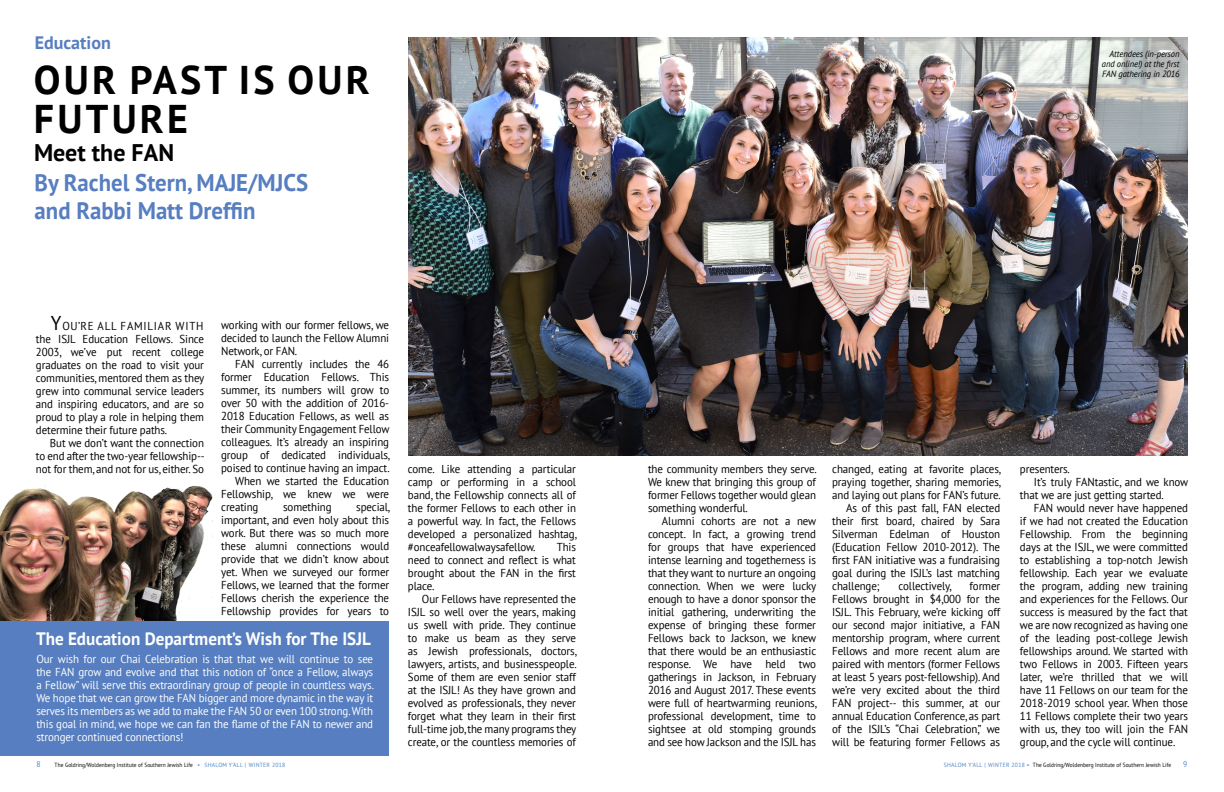
<style>
.page{position:relative;width:1224px;height:792px;background:#fff}
.page>*{position:absolute;margin:0;border:0;box-sizing:border-box;transform-origin:0 0}
.t1{font:700 40px/39px "PT Sans";letter-spacing:.08em;color:#000}
.t2{font:700 24px/28.8px "PT Sans";color:#567ec0;scale:.95 1}
.t3{font:700 24px "PT Sans";color:#000}
.t4{font:700 18px "PT Sans";color:#fff;scale:.95 1}
.t5{font:700 18px "PT Sans";color:#567ec0}
.t6{font:11.5px/13px "PT Sans";letter-spacing:-.01em;color:#000;text-align:justify;scale:.95 1}
.t7{font:11.5px/13px "PT Sans";letter-spacing:-.01em;color:#fff;text-align:justify;scale:.95 1}
.t8{font:italic 9px/10px "PT Sans";letter-spacing:-.01em;color:#000;text-align:justify;scale:.95 1}
.t9{font:8px "PT Sans";color:#4f84c4;scale:.95 1}
.t10{font:6px "PT Sans";letter-spacing:.01em;color:#000;scale:.9 1}
.s1{font-size:20px}
.s2{color:#4f84c4}
</style>
<div class="page">
<img style="left:408px;top:37px;width:780px;height:419px">
<img style="left:0;top:485px;width:212px;height:137px">
<div style="left:0;top:622px;width:389px;height:134px;background:#567ec0"></div>
<h3 class="t5" style="left:35px;top:31px;width:78px">Education</h3>
<h1 class="t1" style="left:34px;top:60px;width:337px">OUR PAST IS OUR<br>FUTURE</h1>
<h2 class="t3" style="left:34px;top:137px;width:142px">Meet the FAN</h2>
<h2 class="t2" style="left:35px;top:167px;width:289px">By Rachel Stern, MAJE/MJCS and Rabbi Matt Dreffin</h2>
<p class="t6" style="left:36px;top:319px;width:179px;text-indent:15px"><span class="s1">Y</span>OU’RE ALL FAMILIAR WITH the ISJL Education Fellows. Since 2003, we’ve put recent college graduates on the road to visit your communities, mentored them as they grew into communal service leaders and inspiring educators, and are so proud to play a role in helping them determine their future paths.</p>
<p class="t6" style="left:36px;top:436px;width:179px;text-indent:14px">But we don’t want the connection to end after the two-year fellowship-- not for them, and not for us, either. So</p>
<p class="t6" style="left:221px;top:318px;width:178px">working with our former fellows, we decided to launch the Fellow Alumni Network, or FAN.</p>
<p class="t6" style="left:235px;top:357px;width:164px">FAN currently includes the 46</p>
<p class="t6" style="left:221px;top:370px;width:178px">former Education Fellows. This</p>
<p class="t6" style="left:221px;top:383px;width:178px">summer, its numbers will grow to</p>
<p class="t6" style="left:221px;top:396px;width:178px">over 50 with the addition of 2016-</p>
<p class="t6" style="left:221px;top:409px;width:178px">2018 Education Fellows, as well as</p>
<p class="t6" style="left:221px;top:422px;width:179px">their Community Engagement Fellow</p>
<p class="t6" style="left:221px;top:435px;width:178px">colleagues. It’s already an inspiring</p>
<p class="t6" style="left:221px;top:448px;width:179px">group of dedicated individuals,</p>
<p class="t6" style="left:221px;top:461px;width:179px">poised to continue having an impact.</p>
<p class="t6" style="left:235px;top:474px;width:164px">When we started the Education</p>
<p class="t6" style="left:221px;top:487px;width:178px">Fellowship, we knew we were</p>
<p class="t6" style="left:221px;top:500px;width:41px">creating</p>
<p class="t6" style="left:283px;top:500px;width:53px">something</p>
<p class="t6" style="left:221px;top:500px;width:179px;text-indent:135px">special, important, and even holy about this work. But there was so much more these alumni connections would provide that we didn’t know about yet. When we surveyed our former Fellows, we learned that the former Fellows cherish the experience the Fellowship provides for years to</p>
<h3 class="t4" style="left:36px;top:626px;width:354px">The Education Department’s Wish for The ISJL</h3>
<p class="t7" style="left:36px;top:652px;width:357px">Our wish for our Chai Celebration is that that we will continue to see the FAN grow and evolve and that this notion of “once a Fellow, always a Fellow” will serve this extraordinary group of people in countless ways.<br>We hope that we can grow the FAN bigger and more dynamic in the way it serves its members as we add to make the FAN 50 or even 100 strong. With this goal in mind, we hope we can fan the flame of the FAN to newer and stronger continued connections!</p>
<p class="t6" style="left:408px;top:462px;width:179px">come. Like attending a particular camp or performing in a school band, the Fellowship connects all of the former Fellows to each other in a powerful way. In fact, the Fellows developed a personalized hashtag, #onceafellowalwaysafellow.</p>
<p class="t6" style="left:408px;top:540px;width:178px;text-indent:149px">This need to connect and reflect is what brought about the FAN in the first place.</p>
<p class="t6" style="left:408px;top:592px;width:179px;text-indent:14px">Our Fellows have represented the ISJL so well over the years, making us swell with pride. They continue to make us beam as they serve as Jewish professionals, doctors, lawyers, artists, and businesspeople.<br>Some of them are even senior staff at the ISJL! As they have grown and evolved as professionals, they never forget what they learn in their first full-time job, the many programs they create, or the countless memories of</p>
<p class="t8" style="left:1102px;top:49px;width:83px;text-indent:8px">Attendees (in-person and online!) at the first FAN gathering in 2016</p>
<p class="t6" style="left:648px;top:462px;width:179px">the community members they serve.<br>We knew that bringing this group of former Fellows together would glean something wonderful.</p>
<p class="t6" style="left:648px;top:514px;width:179px;text-indent:14px">Alumni cohorts are not a new concept. In fact, a growing trend for groups that have experienced intense learning and togetherness is that they want to nurture an ongoing connection. When we were lucky enough to have a donor sponsor the initial gathering, underwriting the expense of bringing these former Fellows back to Jackson, we knew that there would be an enthusiastic response. We have held two gatherings in Jackson, in February 2016 and August 2017. These events were full of heartwarming reunions, professional development, time to sightsee at old stomping grounds and see how Jackson and the ISJL has</p>
<p class="t6" style="left:832px;top:462px;width:179px">changed, eating at favorite places,</p>
<p class="t6" style="left:832px;top:475px;width:179px">praying together, sharing memories,</p>
<p class="t6" style="left:832px;top:488px;width:179px">and laying out plans for FAN’s future.</p>
<p class="t6" style="left:846px;top:501px;width:164px">As of this past fall, FAN elected</p>
<p class="t6" style="left:832px;top:514px;width:178px">their first board, chaired by Sara</p>
<p class="t6" style="left:832px;top:527px;width:178px">Silverman Edelman of Houston</p>
<p class="t6" style="left:832px;top:540px;width:178px">(Education Fellow 2010-2012). The</p>
<p class="t6" style="left:832px;top:553px;width:178px">first FAN initiative was a fundraising</p>
<p class="t6" style="left:832px;top:566px;width:178px">goal during the ISJL’s last matching</p>
<p class="t6" style="left:832px;top:579px;width:51px">challenge;</p>
<p class="t6" style="left:899px;top:579px;width:57px">collectively,</p>
<p class="t6" style="left:832px;top:579px;width:178px;text-indent:137px">former Fellows brought in $4,000 for the ISJL. This February, we’re kicking off our second major initiative, a FAN mentorship program, where current Fellows and more recent alum are paired with mentors (former Fellows at least 5 years post-fellowship). And we’re very excited about the third FAN project-- this summer, at our annual Education Conference, as part of the ISJL’s “Chai Celebration,” we will be featuring former Fellows as</p>
<p class="t6" style="left:1020px;top:462px;width:54px">presenters.</p>
<p class="t6" style="left:1034px;top:475px;width:164px">It’s truly FANtastic, and we know</p>
<p class="t6" style="left:1020px;top:488px;width:153px">that we are just getting started.</p>
<p class="t6" style="left:1034px;top:501px;width:164px">FAN would never have happened</p>
<p class="t6" style="left:1020px;top:514px;width:178px">if we had not created the Education</p>
<p class="t6" style="left:1020px;top:527px;width:178px">Fellowship. From the beginning</p>
<p class="t6" style="left:1020px;top:540px;width:178px">days at the ISJL, we were committed</p>
<p class="t6" style="left:1020px;top:553px;width:178px">to establishing a top-notch Jewish</p>
<p class="t6" style="left:1020px;top:566px;width:178px">fellowship. Each year we evaluate</p>
<p class="t6" style="left:1020px;top:579px;width:178px">the program, adding new training</p>
<p class="t6" style="left:1020px;top:592px;width:178px">and experiences for the Fellows. Our</p>
<p class="t6" style="left:1020px;top:605px;width:178px">success is measured by the fact that</p>
<p class="t6" style="left:1020px;top:618px;width:178px">we are now recognized as having one</p>
<p class="t6" style="left:1020px;top:631px;width:178px">of the leading post-college Jewish</p>
<p class="t6" style="left:1020px;top:644px;width:178px">fellowships around. We started with</p>
<p class="t6" style="left:1020px;top:657px;width:178px">two Fellows in 2003. Fifteen years</p>
<p class="t6" style="left:1020px;top:670px;width:178px">later, we’re thrilled that we will</p>
<p class="t6" style="left:1020px;top:683px;width:178px">have 11 Fellows on our team for the</p>
<p class="t6" style="left:1020px;top:696px;width:178px">2018-2019 school year. When those</p>
<p class="t6" style="left:1020px;top:709px;width:178px">11 Fellows complete their two years</p>
<p class="t6" style="left:1020px;top:722px;width:178px">with us, they too will join the FAN</p>
<p class="t6" style="left:1020px;top:735px;width:165px">group, and the cycle will continue.</p>
<p class="t9" style="left:37px;top:759px;width:6px">8</p>
<p class="t10" style="left:55px;top:761px;width:258px">The Goldring/Woldenberg Institute of Southern Jewish Life <span class="s2">• SHALOM Y’ALL | WINTER 2018</span></p>
<p class="t10" style="left:944px;top:761px;width:254px"><span class="s2">SHALOM Y’ALL | WINTER 2018 •</span> The Goldring/Woldenberg Institute of Southern Jewish Life</p>
<p class="t9" style="left:1183px;top:759px;width:6px">9</p>
</div>
